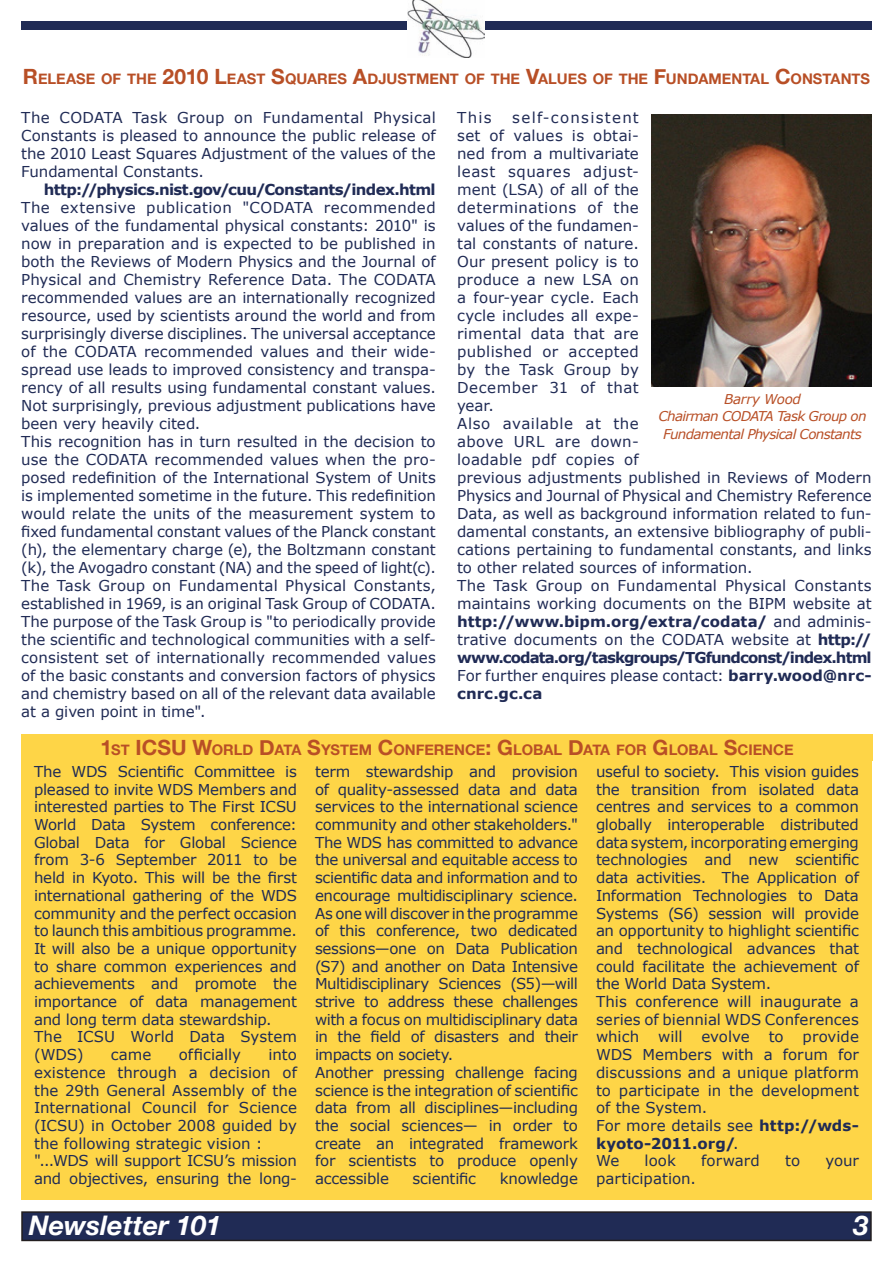
<style>
.page{position:relative;width:893px;height:1263px;background:#fff}
.page>*{position:absolute;margin:0;border:0;box-sizing:border-box;transform-origin:0 0}
.t1{font:italic 700 27px "Helvetica Neue";color:#fff}
.Texte_courant{font:15px/18px "Verdana";letter-spacing:-.005em;color:#202b55;text-align:justify}
.Titre{font:15px/17.7px "Verdana";letter-spacing:-.01em;color:#202b55;text-align:justify}
.Texte_courant-2{font:700 15px "Verdana";letter-spacing:-.045em;color:#202b55}
.Titre-2{font:700 15px/17.7px "Verdana";letter-spacing:.005em;color:#202b55}
.Titre-3{font:700 14.7px "Helvetica Neue";color:#b84f26}
.Légendes{font:italic 13.5px/17.7px "Verdana";letter-spacing:-.05em;color:#b84f26;text-align:center}
.Légendes-2{font:italic 13.5px "Verdana";letter-spacing:-.02em;color:#b84f26}
.s1{font-size:21px}
.s2{font-weight:700}
.s3{font-weight:400}
</style>
<div class="page">
<div style="left:22px;top:1212px;width:849px;height:28px;background:#202b55"></div>
<div style="left:21px;top:1211px;width:851px;height:30px;border:2px solid #231f20"></div>
<div style="left:21px;top:21px;width:851px;height:8px;background:#202b55"></div>
<img style="left:408px;top:0;width:77px;height:58px">
<div style="left:21px;top:761px;width:851px;height:439px;background:#fed547"></div>
<div style="left:21px;top:734px;width:852px;height:27px;background:#fed547"></div>
<img style="left:652px;top:115px;width:220px;height:271px">
<p class="Titre-3" style="left:23px;top:70px;width:849px"><span class="s1">R</span>ELEASE OF THE <span class="s1">2010 L</span>EAST <span class="s1">S</span>QUARES <span class="s1">A</span>DJUSTMENT OF THE <span class="s1">V</span>ALUES OF THE <span class="s1">F</span>UNDAMENTAL <span class="s1">C</span>ONSTANTS</p>
<p class="Texte_courant" style="left:21px;top:109px;width:416px">The CODATA Task Group on Fundamental Physical Constants is pleased to announce the public release of the 2010 Least Squares Adjustment of the values of the Fundamental Constants.</p>
<p class="Texte_courant-2" style="left:44px;top:180px;width:393px">http://physics.nist.gov/cuu/Constants/index.html</p>
<p class="Texte_courant" style="left:21px;top:199px;width:416px">The extensive publication "CODATA recommended values of the fundamental physical constants: 2010" is now in preparation and is expected to be published in both the Reviews of Modern Physics and the Journal of Physical and Chemistry Reference Data. The CODATA recommended values are an internationally recognized resource, used by scientists around the world and from surprisingly diverse disciplines. The universal acceptance of the CODATA recommended values and their wide&shy;spread use leads to improved consistency and transpa&shy;rency of all results using fundamental constant values.<br>Not surprisingly, previous adjustment publications have been very heavily cited.</p>
<p class="Texte_courant" style="left:21px;top:433px;width:416px">This recognition has in turn resulted in the decision to use the CODATA recommended values when the pro&shy;posed redefinition of the International System of Units is implemented sometime in the future. This redefinition would relate the units of the measurement system to fixed fundamental constant values of the Planck constant (h), the elementary charge (e), the Boltzmann constant (k), the Avogadro constant (NA) and the speed of light(c).</p>
<p class="Texte_courant" style="left:21px;top:577px;width:416px">The Task Group on Fundamental Physical Constants, established in 1969, is an original Task Group of CODATA.<br>The purpose of the Task Group is "to periodically provide the scientific and technological communities with a self&shy;consistent set of internationally recommended values of the basic constants and conversion factors of physics and chemistry based on all of the relevant data available at a given point in time".</p>
<p class="Texte_courant" style="left:457px;top:109px;width:183px;text-indent:55px">self-consistent set of values is obtai&shy;ned from a multivariate least squares adjust&shy;ment (LSA) of all of the determinations of the values of the fundamen&shy;tal constants of nature.<br>Our present policy is to produce a new LSA on a four-year cycle. Each cycle includes all expe&shy;rimental data that are published or accepted by the Task Group by December 31 of that year.</p>
<p class="Texte_courant" style="left:457px;top:415px;width:416px;text-align:left">Also available at the<br>above URL are down-<br>loadable pdf copies of<br>previous adjustments published in Reviews of Modern Physics and Journal of Physical and Chemistry Reference Data, as well as background information related to fun&shy;damental constants, an extensive bibliography of publi&shy;cations pertaining to fundamental constants, and links to other related sources of information.</p>
<p class="Texte_courant" style="left:457px;top:577px;width:416px">The Task Group on Fundamental Physical Constants maintains working documents on the BIPM website at <span class="s2">http://www.bipm.org/extra/codata/</span> and adminis&shy;trative documents on the CODATA website at <span class="s2">http:// www.codata.org/taskgroups/TGfundconst/index.html</span></p>
<p class="Texte_courant" style="left:457px;top:667px;width:416px">For further enquires please contact: <span class="s2">barry.wood@nrc&shy;cnrc.gc.ca</span></p>
<p class="Texte_courant" style="left:457px;top:109px;width:36px">This</p>
<p class="Légendes-2" style="left:724px;top:390px;width:78px">Barry Wood</p>
<p class="Légendes" style="left:658px;top:407px;width:210px">Chairman CODATA Task Group on<br>Fundamental Physical Constants</p>
<p class="Titre-3" style="left:100px;top:741px;width:695px"><span class="s1">1</span>ST <span class="s1">ICSU W</span>ORLD <span class="s1">D</span>ATA <span class="s1">S</span>YSTEM <span class="s1">C</span>ONFERENCE<span class="s1">: G</span>LOBAL <span class="s1">D</span>ATA FOR <span class="s1">G</span>LOBAL <span class="s1">S</span>CI ENCE</p>
<p class="Titre" style="left:34px;top:763px;width:265px">The WDS Scientific Committee is pleased to invite WDS Members and interested parties to The First ICSU World Data System conference:<br>Global Data for Global Science from 3-6 September 2011 to be held in Kyoto. This will be the first international gathering of the WDS community and the perfect occasion to launch this ambitious programme.<br>It will also be a unique opportunity to share common experiences and achievements and promote the importance of data management and long term data stewardship.</p>
<p class="Titre" style="left:34px;top:1028px;width:264px">The ICSU World Data System (WDS)</p>
<p class="Titre" style="left:111px;top:1046px;width:42px">came</p>
<p class="Titre" style="left:179px;top:1046px;width:64px">officially</p>
<p class="Titre" style="left:34px;top:1046px;width:264px;text-indent:234px">into existence through a decision of the 29th General Assembly of the International Council for Science (ICSU) in October 2008 guided by the following strategic vision :</p>
<p class="Titre" style="left:34px;top:1152px;width:264px">"...WDS will support ICSU’s mission and objectives, ensuring the long-</p>
<p class="Titre" style="left:315px;top:763px;width:264px">term stewardship and provision of quality-assessed data and data services to the international science community and other stakeholders."</p>
<p class="Titre" style="left:315px;top:834px;width:264px">The WDS has committed to advance the universal and equitable access to scientific data and information and to encourage multidisciplinary science.<br>As one will discover in the programme of this conference, two dedicated sessions—one on Data Publication (S7) and another on Data Intensive Multidisciplinary Sciences (S5)—will strive to address these challenges with a focus on multidisciplinary data in the field of disasters and their impacts on society.</p>
<p class="Titre" style="left:315px;top:1064px;width:265px">Another pressing challenge facing science is the integration of scientific data from all disciplines—including the social sciences— in order to create an integrated framework for scientists to produce openly accessible</p>
<p class="Titre" style="left:413px;top:1170px;width:65px">scientific</p>
<p class="Titre" style="left:500px;top:1170px;width:80px">knowledge</p>
<p class="Titre" style="left:596px;top:763px;width:264px">useful to society. This vision guides the transition from isolated data centres and services to a common globally interoperable distributed data system, incorporating emerging technologies and new scientific data activities. The Application of Information Technologies to Data Systems (S6) session will provide an opportunity to highlight scientific and technological advances that could facilitate the achievement of the World Data System.</p>
<p class="Titre" style="left:596px;top:993px;width:264px">This conference will inaugurate a series of biennial WDS Conferences which</p>
<p class="Titre" style="left:596px;top:1028px;width:264px;text-indent:207px">provide WDS Members with a forum for discussions and a unique platform to participate in the development of the System.</p>
<p class="Titre-2" style="left:596px;top:1116px;width:264px"><span class="s3">For more details see</span> http://wds&shy;kyoto-2011.org/<span class="s3">.</span></p>
<p class="Titre" style="left:596px;top:1152px;width:25px">We</p>
<p class="Titre" style="left:645px;top:1152px;width:33px">look</p>
<p class="Titre" style="left:701px;top:1152px;width:60px">forward</p>
<p class="Titre" style="left:785px;top:1152px;width:17px">to</p>
<p class="Titre" style="left:825px;top:1152px;width:35px">your</p>
<p class="Titre" style="left:596px;top:1170px;width:101px">participation.</p>
<p class="Titre" style="left:658px;top:1028px;width:26px">will</p>
<p class="Titre" style="left:701px;top:1028px;width:50px">evolve</p>
<p class="Titre" style="left:769px;top:1028px;width:17px">to</p>
<p class="t1" style="left:29px;top:1209px;width:194px">Newsletter 101</p>
<p class="t1" style="left:853px;top:1209px;width:17px">3</p>
</div>
